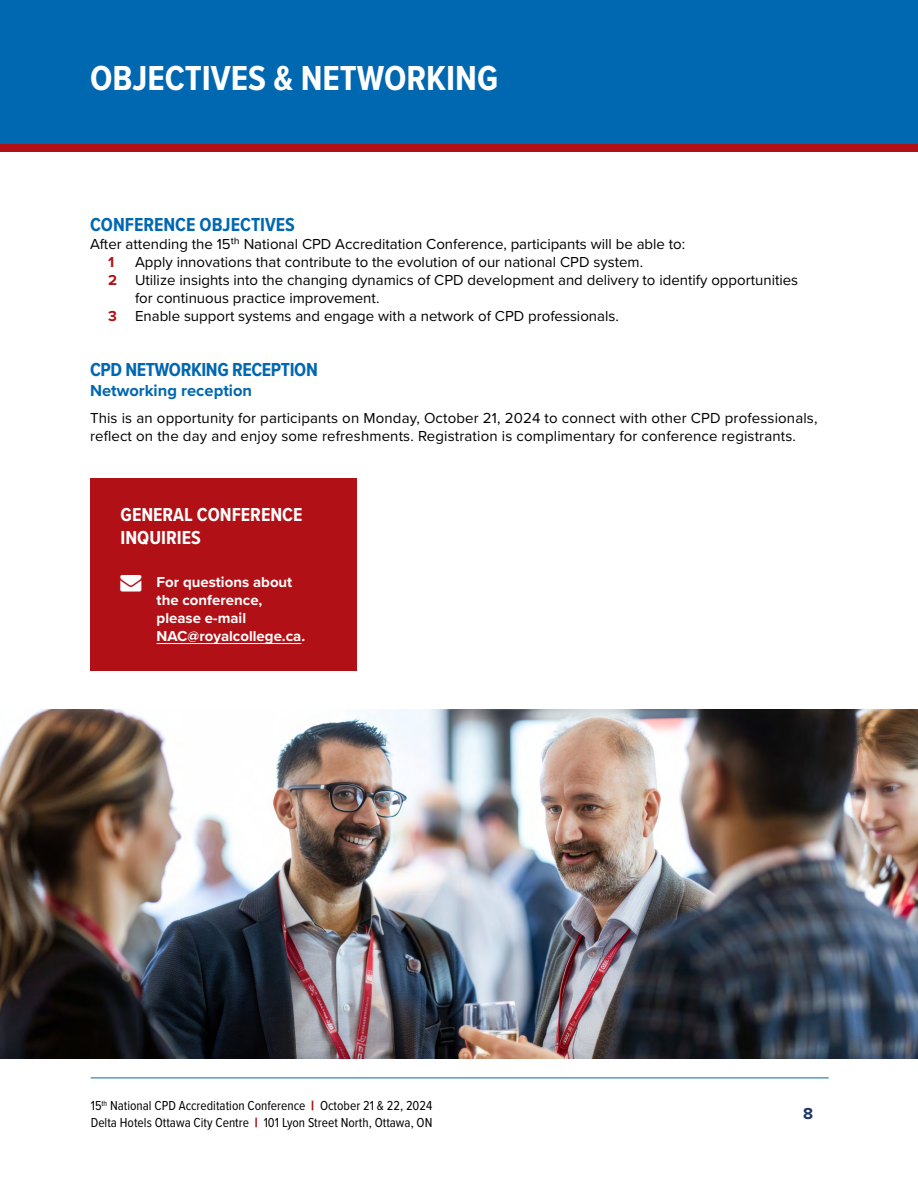
<style>
.page{position:relative;width:918px;height:1188px;background:#fff}
.page>*{position:absolute;margin:0;border:0;box-sizing:border-box;transform-origin:0 0}
.t1{font:700 36px "Proxima Nova Cond";color:#fff}
.t2{font:700 19.5px/23.4px "Proxima Nova Cond";color:#fff}
.t3{font:700 19.5px "Proxima Nova Cond";letter-spacing:-.02em;color:#0067b1}
.t4{font:700 19.5px "Proxima Nova Cond";color:#0067b1}
.t5{font:700 16.5px "Proxima Nova";color:#0067b1}
.t6{font:700 16.5px "Proxima Nova";color:#1e366b}
.t7{font:15px/18px "Proxima Nova";color:#000}
.body_copy{font:700 15px/18px "Proxima Nova";color:#fff}
.t8{font:700 15px "Proxima Nova";color:#b11116}
.t9{font:13.5px/16.5px "Proxima Nova Cond";color:#000}
.s1{font-weight:700;color:#b11116}
.s2{font-family:"Proxima Nova";font-weight:900;color:#b11116}
</style>
<div class="page">
<img style="left:0;top:710px;width:918px;height:349px">
<hr style="left:91px;top:1078px;width:738px;height:1px;background:#0067b1">
<div style="left:0;top:0;width:918px;height:146px;background:#0067b1"></div>
<div style="left:0;top:144px;width:918px;height:7px;background:#b11116"></div>
<div style="left:90px;top:478px;width:266px;height:193px;background:#b11116"></div>
<hr style="left:157px;top:643px;width:144px;height:1px;background:#fff">
<h1 class="t1" style="left:90px;top:57px;width:410px">OBJECTIVES &amp; NETWORKING</h1>
<h2 class="t4" style="left:90px;top:213px;width:207px">CONFERENCE OBJECTIVES</h2>
<p class="t7" style="left:90px;top:235px;width:597px">After attending the 15th National CPD Accreditation Conference, participants will be able to:</p>
<p class="t8" style="left:108px;top:251px;width:8px">1</p>
<p class="t7" style="left:135px;top:253px;width:510px">Apply innovations that contribute to the evolution of our national CPD system.</p>
<p class="t7" style="left:108px;top:271px;width:692px"><span class="s1">2</span> Utilize insights into the changing dynamics of CPD development and delivery to identify opportunities</p>
<p class="t7" style="left:135px;top:289px;width:246px">for continuous practice improvement.</p>
<p class="t7" style="left:108px;top:307px;width:512px"><span class="s1">3</span> Enable support systems and engage with a network of CPD professionals.</p>
<h2 class="t3" style="left:90px;top:358px;width:229px">CPD NETWORKING RECEPTION</h2>
<p class="t5" style="left:90px;top:378px;width:164px">Networking reception</p>
<p class="t7" style="left:90px;top:408px;width:729px">This is an opportunity for participants on Monday, October 21, 2024 to connect with other CPD professionals, reflect on the day and enjoy some refreshments. Registration is complimentary for conference registrants.</p>
<h2 class="t2" style="left:121px;top:503px;width:183px">GENERAL CONFERENCE<br>INQUIRIES</h2>
<p class="body_copy" style="left:157px;top:573px;width:150px;text-indent:-36px">→ For questions about the conference, please e-mail<br>NAC@royalcollege.ca.</p>
<p class="t9" style="left:91px;top:1098px;width:343px">15<sup>th</sup> National CPD Accreditation Conference <span class="s2">|</span> October 21 &amp; 22, 2024<br>Delta Hotels Ottawa City Centre <span class="s2">|</span> 101 Lyon Street North, Ottawa, ON</p>
<h3 class="t6" style="left:803px;top:1102px;width:11px">8</h3>
</div>
